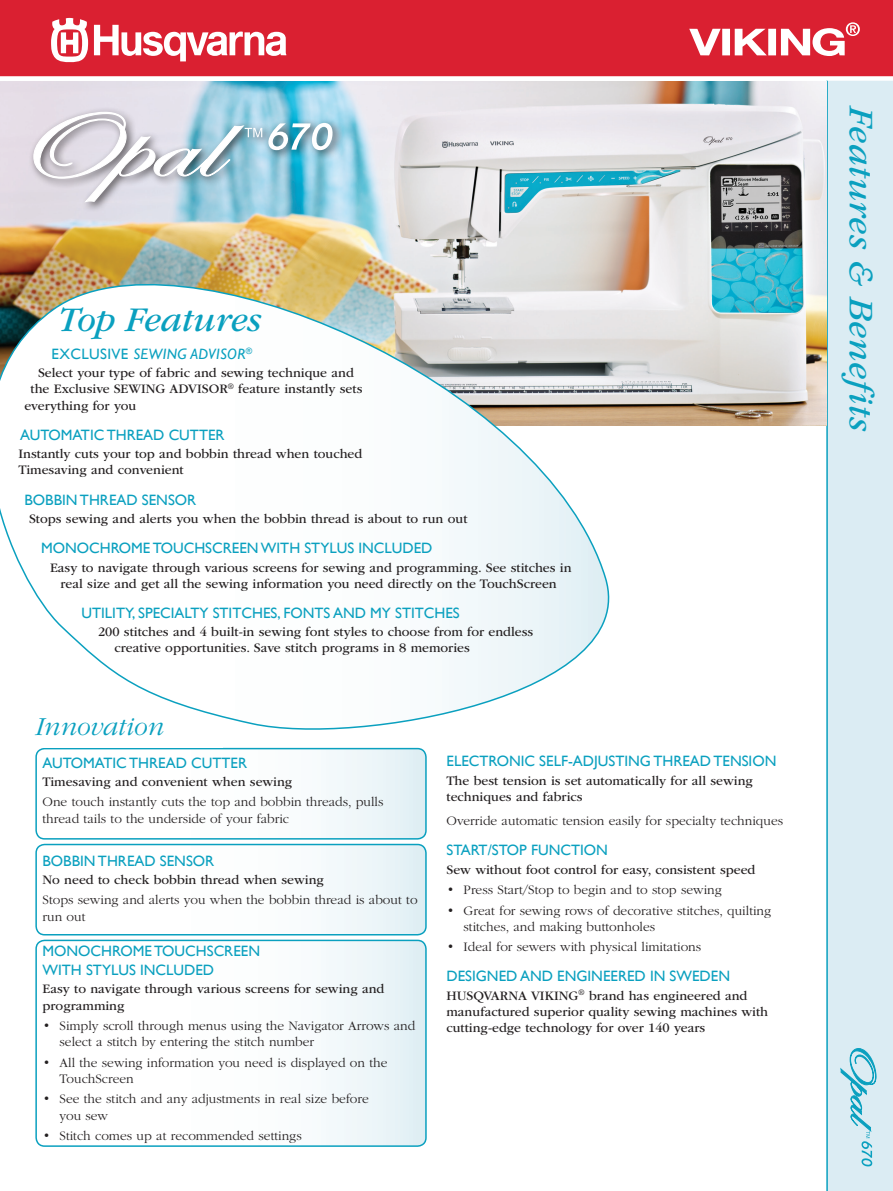
<style>
.page{position:relative;width:893px;height:1191px;background:#fff}
.page>*{position:absolute;margin:0;border:0;box-sizing:border-box;transform-origin:0 0}
.Top_feature{font:italic 36px "ITC Garamond Std";color:#0aa0bf}
.Pillars{font:italic 300 27px "ITC Garamond Std";color:#0aa0bf}
.Feature_Rubrik{font:15px/18.8px "Gill Sans WGL";color:#0aa0bf}
.Feature_Rubrik-2{font:italic 15px "Gill Sans WGL";letter-spacing:.025em;color:#0aa0bf}
.Feature{font:13.5px/16.2px "ITC Garamond Std";color:#231f20}
.Feature_Indrag{font:300 13.5px/16.2px "ITC Garamond Std";color:#231f20}
.Feature_bröd{font:300 13.5px/16.2px "ITC Garamond Std";color:#231f20}
.s1{font-style:normal}
</style>
<div class="page">
<div style="left:826px;top:81px;width:67px;height:1110px;background:#dbecf3"></div>
<svg style="left:840px;top:1048px;width:36px;height:118px;background:#b2dde8"></svg>
<div style="left:0;top:0;width:893px;height:80px;background:#da2031"></div>
<svg style="left:51px;top:18px;width:37px;height:44px"></svg>
<svg style="left:94px;top:25px;width:192px;height:36px"></svg>
<svg style="left:689px;top:22px;width:171px;height:34px"></svg>
<div style="left:0;top:76px;width:893px;height:5px;background:#fff"></div>
<svg style="left:36px;top:748px;width:390px;height:186px"></svg>
<div style="left:35px;top:843px;width:392px;height:92px;border:2px solid #0aa0bf;border-radius:9px"></div>
<svg style="left:36px;top:942px;width:390px;height:204px"></svg>
<div style="left:35px;top:939px;width:392px;height:207px;border:2px solid #0aa0bf;border-radius:9px"></div>
<img style="left:0;top:82px;width:826px;height:343px">
<div style="left:29px;top:107px;width:314px;height:106px;background:#231f20;opacity:.75"></div>
<svg style="left:33px;top:111px;width:229px;height:92px;background:#c3d0db"></svg>
<svg style="left:268px;top:108px;width:71px;height:56px;background:#92c6d7"></svg>
<svg style="left:0;top:220px;width:643px;height:510px"></svg>
<p class="Top_feature" style="left:58px;top:300px;width:205px">Top Features</p>
<p class="Feature_Rubrik-2" style="left:52px;top:343px;width:202px"><span class="s1">EXCLUSIVE</span> SEWING ADVISOR<sup>®</sup></p>
<p class="Feature" style="left:38px;top:365px;width:317px">Select your type of fabric and sewing technique and</p>
<p class="Feature" style="left:31px;top:381px;width:333px">the Exclusive SEWING ADVISOR<sup>®</sup> feature instantly sets</p>
<p class="Feature" style="left:25px;top:397px;width:113px">everything for you</p>
<p class="Feature_Rubrik" style="left:20px;top:425px;width:206px">AUTOMATIC THREAD CUTTER</p>
<p class="Feature" style="left:19px;top:446px;width:345px">Instantly cuts your top and bobbin thread when touched<br>Timesaving and convenient</p>
<p class="Feature_Rubrik" style="left:25px;top:490px;width:173px">BOBBIN THREAD SENSOR</p>
<p class="Feature" style="left:29px;top:511px;width:440px">Stops sewing and alerts you when the bobbin thread is about to run out</p>
<p class="Feature_Rubrik" style="left:41px;top:538px;width:393px">MONOCHROME TOUCHSCREEN WITH STYLUS INCLUDED</p>
<p class="Feature" style="left:50px;top:559px;width:523px;text-align:center">Easy to navigate through various screens for sewing and programming. See stitches in real size and get all the sewing information you need directly on the TouchScreen</p>
<p class="Feature_Rubrik" style="left:82px;top:603px;width:380px">UTILITY, SPECIALTY STITCHES, FONTS AND MY STITCHES</p>
<p class="Feature" style="left:115px;top:624px;width:420px;text-indent:-16px">200 stitches and 4 built-in sewing font styles to choose from for endless creative opportunities. Save stitch programs in 8 memories</p>
<p class="Pillars" style="left:35px;top:711px;width:130px">Innovation</p>
<p class="Feature_Rubrik" style="left:43px;top:753px;width:206px">AUTOMATIC THREAD CUTTER</p>
<p class="Feature" style="left:43px;top:773px;width:251px">Timesaving and convenient when sewing</p>
<p class="Feature_bröd" style="left:43px;top:794px;width:343px">One touch instantly cuts the top and bobbin threads, pulls thread tails to the underside of your fabric</p>
<p class="Feature_Rubrik" style="left:43px;top:851px;width:173px">BOBBIN THREAD SENSOR</p>
<p class="Feature" style="left:43px;top:871px;width:283px">No need to check bobbin thread when sewing</p>
<p class="Feature_bröd" style="left:43px;top:892px;width:377px">Stops sewing and alerts you when the bobbin thread is about to run out</p>
<p class="Feature_Rubrik" style="left:43px;top:941px;width:219px">MONOCHROME TOUCHSCREEN<br>WITH STYLUS INCLUDED</p>
<p class="Feature" style="left:43px;top:981px;width:343px">Easy to navigate through various screens for sewing and programming</p>
<p class="Feature_Indrag" style="left:60px;top:1017px;width:357px;text-indent:-17px">• Simply scroll through menus using the Navigator Arrows and select a stitch by entering the stitch number</p>
<p class="Feature_Indrag" style="left:60px;top:1054px;width:329px;text-indent:-17px">• All the sewing information you need is displayed on the<br>TouchScreen</p>
<p class="Feature_Indrag" style="left:60px;top:1091px;width:311px;text-indent:-17px">• See the stitch and any adjustments in real size before you sew</p>
<p class="Feature_Indrag" style="left:43px;top:1127px;width:261px">• Stitch comes up at recommended settings</p>
<p class="Feature_Rubrik" style="left:446px;top:752px;width:331px">ELECTRONIC SELF-ADJUSTING THREAD TENSION</p>
<p class="Feature" style="left:446px;top:772px;width:308px">The best tension is set automatically for all sewing techniques and fabrics</p>
<p class="Feature_bröd" style="left:446px;top:813px;width:338px">Override automatic tension easily for specialty techniques</p>
<p class="Feature_Rubrik" style="left:446px;top:840px;width:163px">START/STOP FUNCTION</p>
<p class="Feature" style="left:446px;top:861px;width:310px">Sew without foot control for easy, consistent speed</p>
<p class="Feature_Indrag" style="left:446px;top:882px;width:277px">• Press Start/Stop to begin and to stop sewing</p>
<p class="Feature_Indrag" style="left:463px;top:902px;width:309px;text-indent:-17px">• Great for sewing rows of decorative stitches, quilting stitches, and making buttonholes</p>
<p class="Feature_Indrag" style="left:446px;top:939px;width:256px">• Ideal for sewers with physical limitations</p>
<p class="Feature_Rubrik" style="left:446px;top:966px;width:285px">DESIGNED AND ENGINEERED IN SWEDEN</p>
<p class="Feature" style="left:446px;top:987px;width:323px">HUSQVARNA VIKING<sup>®</sup> brand has engineered and manufactured superior quality sewing machines with cutting-edge technology for over 140 years</p>
<h1 class="Top_feature" style="left:881px;top:106px;width:326px;rotate:90deg">Features &amp; Benefits</h1>
</div>
